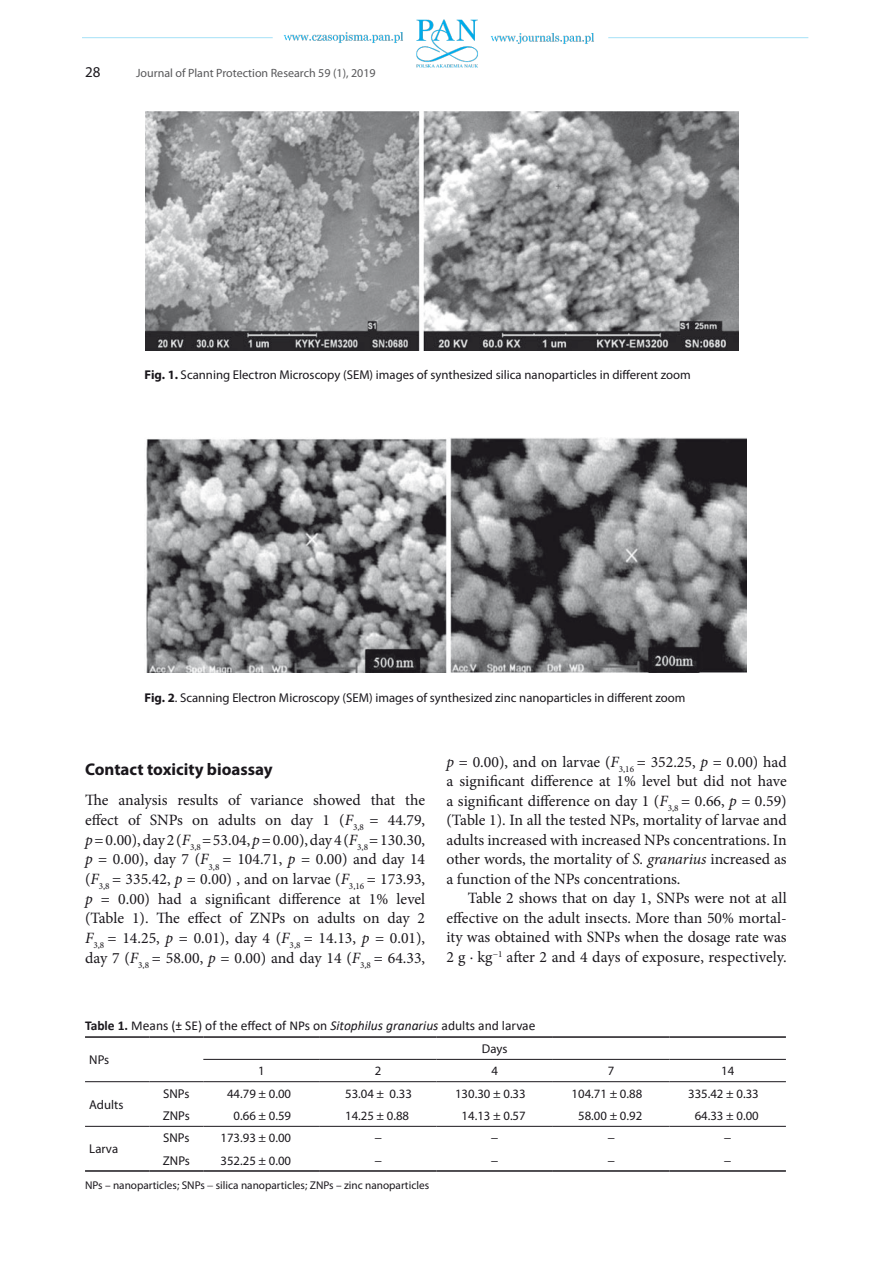
<style>
.page{position:relative;width:893px;height:1263px;background:#fff}
.page>*{position:absolute;margin:0;border:0;box-sizing:border-box;transform-origin:0 0}
.t1{font:700 16.95px "Myriad Pro";color:#1a171c}
.t2{font:15.75px/19.5px "Minion Pro";color:#1a171c;text-align:justify}
.t3{font:15px "Myriad Pro";color:#1a171c}
.t4{font:13.5px "Calibri";color:#1a171c}
.t5{font:12.75px "Myriad Pro";color:#1a171c}
.t6{font:12px "Myriad Pro";color:#58585a}
.t7{font:11.25px "Myriad Pro";color:#1a171c}
.s1{font-weight:700}
.s2{font-style:italic}
</style>
<div class="page">
<img style="left:82px;top:19px;width:727px;height:49px">
<img style="left:145px;top:112px;width:594px;height:238px">
<img style="left:146px;top:438px;width:601px;height:234px">
<hr style="left:85px;top:1036px;width:64px;height:2px;background:#1a171c">
<hr style="left:149px;top:1036px;width:54px;height:2px;background:#1a171c">
<hr style="left:203px;top:1036px;width:117px;height:2px;background:#1a171c">
<hr style="left:320px;top:1036px;width:116px;height:2px;background:#1a171c">
<hr style="left:436px;top:1036px;width:117px;height:2px;background:#1a171c">
<hr style="left:553px;top:1036px;width:116px;height:2px;background:#1a171c">
<hr style="left:669px;top:1036px;width:117px;height:2px;background:#1a171c">
<hr style="left:203px;top:1059px;width:117px;height:1px;background:#1a171c">
<hr style="left:320px;top:1059px;width:116px;height:1px;background:#1a171c">
<hr style="left:436px;top:1059px;width:117px;height:1px;background:#1a171c">
<hr style="left:553px;top:1059px;width:116px;height:1px;background:#1a171c">
<hr style="left:669px;top:1059px;width:117px;height:1px;background:#1a171c">
<hr style="left:85px;top:1081px;width:64px;height:1px;background:#1a171c">
<hr style="left:149px;top:1081px;width:54px;height:1px;background:#1a171c">
<hr style="left:203px;top:1081px;width:117px;height:1px;background:#1a171c">
<hr style="left:320px;top:1081px;width:116px;height:1px;background:#1a171c">
<hr style="left:436px;top:1081px;width:117px;height:1px;background:#1a171c">
<hr style="left:553px;top:1081px;width:116px;height:1px;background:#1a171c">
<hr style="left:669px;top:1081px;width:117px;height:1px;background:#1a171c">
<hr style="left:85px;top:1126px;width:64px;height:1px;background:#1a171c">
<hr style="left:149px;top:1126px;width:54px;height:1px;background:#1a171c">
<hr style="left:203px;top:1126px;width:117px;height:1px;background:#1a171c">
<hr style="left:320px;top:1126px;width:116px;height:1px;background:#1a171c">
<hr style="left:436px;top:1126px;width:117px;height:1px;background:#1a171c">
<hr style="left:553px;top:1126px;width:116px;height:1px;background:#1a171c">
<hr style="left:669px;top:1126px;width:117px;height:1px;background:#1a171c">
<hr style="left:85px;top:1170px;width:64px;height:2px;background:#1a171c">
<hr style="left:149px;top:1170px;width:54px;height:2px;background:#1a171c">
<hr style="left:203px;top:1170px;width:117px;height:2px;background:#1a171c">
<hr style="left:320px;top:1170px;width:116px;height:2px;background:#1a171c">
<hr style="left:436px;top:1170px;width:117px;height:2px;background:#1a171c">
<hr style="left:553px;top:1170px;width:116px;height:2px;background:#1a171c">
<hr style="left:669px;top:1170px;width:117px;height:2px;background:#1a171c">
<p class="t3" style="left:85px;top:63px;width:17px">28</p>
<p class="t6" style="left:136px;top:66px;width:241px">Journal of Plant Protection Research 59 (1), 2019</p>
<p class="t5" style="left:145px;top:367px;width:548px"><span class="s1">Fig. 1.</span> Scanning Electron Microscopy (SEM) images of synthesized silica nanoparticles in different zoom</p>
<p class="t5" style="left:145px;top:690px;width:542px"><span class="s1">Fig. 2</span>. Scanning Electron Microscopy (SEM) images of synthesized zinc nanoparticles in different zoom</p>
<p class="t1" style="left:85px;top:758px;width:189px">Contact toxicity bioassay</p>
<p class="t2" style="left:85px;top:790px;width:342px">The analysis results of variance showed that the effect of SNPs on adults on day 1 (<span class="s2">F</span><sub>3,8</sub> = 44.79, <span class="s2">p</span> = 0.00), day 2 (<span class="s2">F</span><sub>3,8</sub> = 53.04, <span class="s2">p</span> = 0.00), day 4 (<span class="s2">F</span><sub>3,8</sub> = 130.30, <span class="s2">p</span> = 0.00), day 7 (<span class="s2">F</span><sub>3,8</sub> = 104.71, <span class="s2">p</span> = 0.00) and day 14 (<span class="s2">F</span><sub>3,8</sub> = 335.42, <span class="s2">p</span> = 0.00) , and on larvae (<span class="s2">F</span><sub>3,16</sub> = 173.93, <span class="s2">p</span> = 0.00) had a significant difference at 1% level (Table 1). The effect of ZNPs on adults on day 2<br><span class="s2">F</span><sub>3,8</sub> = 14.25, <span class="s2">p</span> = 0.01), day 4 (<span class="s2">F</span><sub>3,8</sub> = 14.13, <span class="s2">p</span> = 0.01), day 7 (<span class="s2">F</span><sub>3,8</sub> = 58.00, <span class="s2">p</span> = 0.00) and day 14 (<span class="s2">F</span><sub>3,8</sub> = 64.33,</p>
<p class="t2" style="left:446px;top:752px;width:342px"><span class="s2">p</span> = 0.00), and on larvae (<span class="s2">F</span><sub>3,16</sub> = 352.25, <span class="s2">p</span> = 0.00) had a significant difference at 1% level but did not have a significant difference on day 1 (<span class="s2">F</span><sub>3,8</sub> = 0.66, <span class="s2">p</span> = 0.59) (Table 1). In all the tested NPs, mortality of larvae and adults increased with increased NPs concentrations. In other words, the mortality of <span class="s2">S. granarius</span> increased as a function of the NPs concentrations.</p>
<p class="t2" style="left:446px;top:889px;width:342px;text-indent:21px">Table 2 shows that on day 1, SNPs were not at all effective on the adult insects. More than 50% mortal&shy;ity was obtained with SNPs when the dosage rate was 2 g · kg<sup>−1</sup> after 2 and 4 days of exposure, respectively.</p>
<p class="t4" style="left:85px;top:1016px;width:452px"><span class="s1">Table 1.</span> Means (± SE) of the effect of NPs on <span class="s2">Sitophilus granarius</span> adults and larvae</p>
<p class="t5" style="left:89px;top:1052px;width:21px">NPs</p>
<p class="t5" style="left:482px;top:1041px;width:27px">Days</p>
<p class="t5" style="left:89px;top:1097px;width:36px">Adults</p>
<p class="t5" style="left:258px;top:1063px;width:8px">1</p>
<p class="t5" style="left:375px;top:1063px;width:8px">2</p>
<p class="t5" style="left:491px;top:1063px;width:8px">4</p>
<p class="t5" style="left:608px;top:1063px;width:8px">7</p>
<p class="t5" style="left:721px;top:1063px;width:15px">14</p>
<p class="t5" style="left:163px;top:1085px;width:28px">SNPs</p>
<p class="t5" style="left:227px;top:1085px;width:66px">44.79 ± 0.00</p>
<p class="t5" style="left:345px;top:1085px;width:68px">53.04 ± 0.33</p>
<p class="t5" style="left:455px;top:1085px;width:72px">130.30 ± 0.33</p>
<p class="t5" style="left:572px;top:1085px;width:72px">104.71 ± 0.88</p>
<p class="t5" style="left:688px;top:1085px;width:72px">335.42 ± 0.33</p>
<p class="t5" style="left:163px;top:1108px;width:28px">ZNPs</p>
<p class="t5" style="left:234px;top:1108px;width:59px">0.66 ± 0.59</p>
<p class="t5" style="left:345px;top:1108px;width:66px">14.25 ± 0.88</p>
<p class="t5" style="left:462px;top:1108px;width:66px">14.13 ± 0.57</p>
<p class="t5" style="left:578px;top:1108px;width:66px">58.00 ± 0.92</p>
<p class="t5" style="left:695px;top:1108px;width:66px">64.33 ± 0.00</p>
<p class="t5" style="left:163px;top:1130px;width:28px">SNPs</p>
<p class="t5" style="left:221px;top:1130px;width:72px">173.93 ± 0.00</p>
<p class="t5" style="left:374px;top:1130px;width:9px">−</p>
<p class="t5" style="left:491px;top:1130px;width:9px">−</p>
<p class="t5" style="left:607px;top:1130px;width:9px">−</p>
<p class="t5" style="left:724px;top:1130px;width:9px">−</p>
<p class="t5" style="left:163px;top:1152px;width:28px">ZNPs</p>
<p class="t5" style="left:221px;top:1152px;width:72px">352.25 ± 0.00</p>
<p class="t5" style="left:374px;top:1152px;width:9px">−</p>
<p class="t5" style="left:491px;top:1152px;width:9px">−</p>
<p class="t5" style="left:607px;top:1152px;width:9px">−</p>
<p class="t5" style="left:724px;top:1152px;width:9px">−</p>
<p class="t7" style="left:85px;top:1178px;width:346px">NPs – nanoparticles; SNPs − silica nanoparticles; ZNPs – zinc nanoparticles</p>
<p class="t5" style="left:89px;top:1141px;width:30px">Larva</p>
</div>
